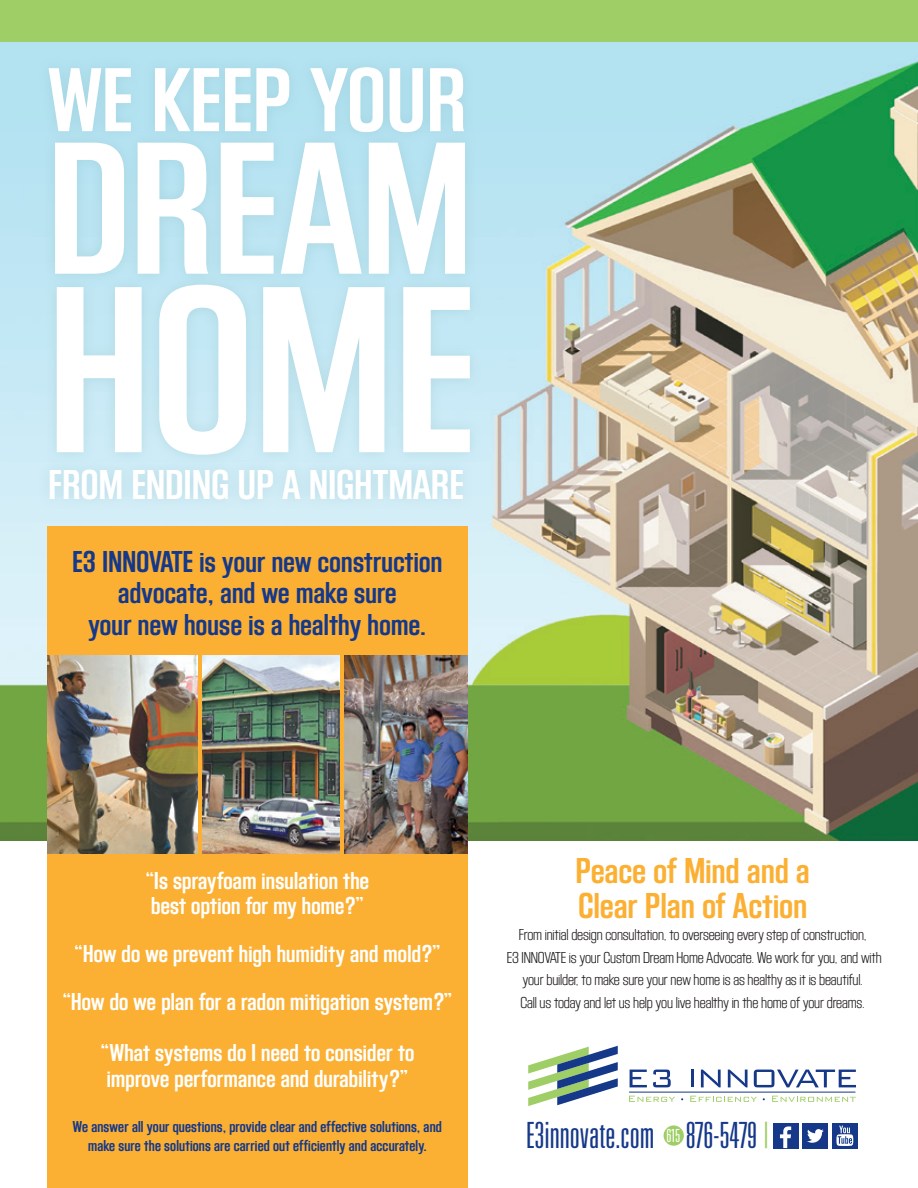
<style>
.page{position:relative;width:918px;height:1188px;background:#fff}
.page>*{position:absolute;margin:0;border:0;box-sizing:border-box;transform-origin:0 0}
.t1{font:247.5px "Block Gothic Bold Cond";color:#fff}
.t2{font:196.5px "Block Gothic Bold Cond";letter-spacing:.01em;color:#fff}
.t3{font:94.5px "Block Gothic Bold Cond";letter-spacing:.01em;color:#fff}
.t4{font:43.5px "Block Gothic Bold Cond";letter-spacing:.01em;color:#fff}
.t5{font:37.5px/34.5px "Block Gothic Bold Cond";letter-spacing:.01em;color:#fbb033}
.t6{font:300 ultra-condensed 36.15px "Univers LT Std";color:#153889}
.t7{font:31.5px "Block Gothic Bold Cond";letter-spacing:.01em;color:#153889}
.t8{font:25.5px/25.5px "Block Gothic Bold Cond";letter-spacing:.01em;color:#fff}
.t9{font:16.5px/22.5px "Block Gothic Light Cond";letter-spacing:-.01em;color:#231f20}
.t10{font:16.5px/19.5px "Block Gothic Bold Cond";letter-spacing:.01em;color:#153889;text-align:center}
.s1{color:#9fce66}
</style>
<div class="page">
<img style="left:0;top:41px;width:918px;height:799px">
<div style="left:37px;top:55px;width:445px;height:457px;background:#80b5b8;opacity:.29"></div>
<div style="left:0;top:0;width:918px;height:41px;background:#9fce66"></div>
<div style="left:664px;top:1125px;width:20px;height:21px;background:#9fce66;border-radius:50%"></div>
<div style="left:832px;top:1123px;width:25px;height:25px;background:#153889"></div>
<svg style="left:836px;top:1126px;width:17px;height:20px"></svg>
<div style="left:773px;top:1123px;width:25px;height:25px;background:#153889"></div>
<svg style="left:780px;top:1126px;width:11px;height:22px"></svg>
<div style="left:803px;top:1123px;width:25px;height:25px;background:#153889"></div>
<svg style="left:807px;top:1129px;width:17px;height:14px"></svg>
<svg style="left:528px;top:1046px;width:90px;height:60px"></svg>
<svg style="left:630px;top:1070px;width:17px;height:17px"></svg>
<svg style="left:653px;top:1070px;width:18px;height:17px"></svg>
<hr style="left:691px;top:1070px;width:3px;height:17px;background:#153889">
<svg style="left:701px;top:1070px;width:20px;height:17px"></svg>
<svg style="left:728px;top:1070px;width:20px;height:17px"></svg>
<svg style="left:754px;top:1070px;width:102px;height:17px"></svg>
<svg style="left:629px;top:1096px;width:46px;height:6px"></svg>
<svg style="left:690px;top:1096px;width:67px;height:6px"></svg>
<svg style="left:772px;top:1096px;width:84px;height:6px"></svg>
<hr style="left:629px;top:1092px;width:226px;height:1px;background:#153889">
<div style="left:48px;top:526px;width:420px;height:662px;background:#fbb033"></div>
<img style="left:48px;top:656px;width:149px;height:197px">
<img style="left:202px;top:656px;width:138px;height:197px">
<img style="left:344px;top:656px;width:124px;height:197px">
<p class="t3" style="left:49px;top:50px;width:419px">WE KEEP YOUR</p>
<p class="t2" style="left:49px;top:106px;width:424px">DREAM</p>
<p class="t1" style="left:49px;top:240px;width:428px">HOME</p>
<p class="t4" style="left:49px;top:461px;width:417px">FROM ENDING UP A NIGHTMARE</p>
<p class="t7" style="left:73px;top:545px;width:371px">E3 INNOVATE is your new construction</p>
<p class="t7" style="left:118px;top:576px;width:280px">advocate, and we make sure</p>
<p class="t7" style="left:88px;top:608px;width:340px">your new house is a healthy home.</p>
<p class="t8" style="left:146px;top:869px;width:225px">“Is sprayfoam insulation the</p>
<p class="t8" style="left:151px;top:894px;width:214px">best option for my home?”</p>
<p class="t8" style="left:75px;top:942px;width:367px">“How do we prevent high humidity and mold?”</p>
<p class="t8" style="left:63px;top:990px;width:391px">“How do we plan for a radon mitigation system?”</p>
<p class="t8" style="left:101px;top:1041px;width:315px">“What systems do I need to consider to improve performance and durability?”</p>
<p class="t10" style="left:73px;top:1117px;width:370px">We answer all your questions, provide clear and effective solutions, and make sure the solutions are carried out efficiently and accurately.</p>
<p class="t5" style="left:576px;top:855px;width:235px">Peace of Mind and a<br>Clear Plan of Action</p>
<p class="t9" style="left:519px;top:924px;width:350px">From initial design consultation, to overseeing every step of construction,</p>
<p class="t9" style="left:507px;top:947px;width:376px">E3 INNOVATE is your Custom Dream Home Advocate. We work for you, and with</p>
<p class="t9" style="left:521px;top:969px;width:346px">your builder, to make sure your new home is as healthy as it is beautiful.<br>Call us today and let us help you live healthy in the home of your dreams.</p>
<p class="t6" style="left:526px;top:1117px;width:246px">E3innovate.com <sup>615</sup> 876-5479<span class="s1">|</span></p>
</div>
